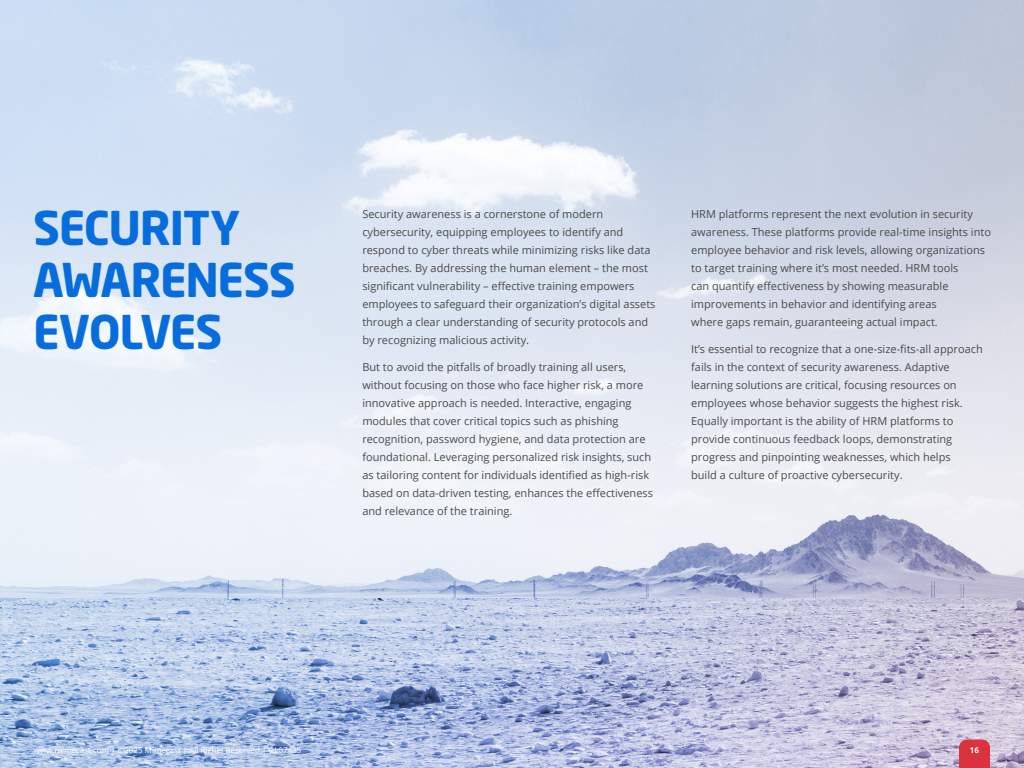
<style>
.page{position:relative;width:1024px;height:768px;background:#fff}
.page>*{position:absolute;margin:0;border:0;box-sizing:border-box;transform-origin:0 0}
.t1{font:700 46px/52px "Neo Sans W1 G";letter-spacing:-.03em;color:#076ddd}
.t2{font:11px/18px "Open Sans";color:#4a4a4a}
.t3{font:8px "Open Sans";color:#fff}
.t4{font:700 8px "Open Sans";color:#fff}
</style>
<div class="page">
<img style="left:0;top:0;width:1024px;height:768px">
<svg style="left:959px;top:740px;width:31px;height:28px"></svg>
<h1 class="t1" style="left:33px;top:201px;width:265px">SECURITY<br>AWARENESS<br>EVOLVES</h1>
<p class="t2" style="left:362px;top:205px;width:295px">Security awareness is a cornerstone of modern cybersecurity, equipping employees to identify and respond to cyber threats while minimizing risks like data breaches. By addressing the human element – the most significant vulnerability – effective training empowers employees to safeguard their organization’s digital assets through a clear understanding of security protocols and by recognizing malicious activity.</p>
<p class="t2" style="left:362px;top:358px;width:292px">But to avoid the pitfalls of broadly training all users, without focusing on those who face higher risk, a more innovative approach is needed. Interactive, engaging modules that cover critical topics such as phishing recognition, password hygiene, and data protection are foundational. Leveraging personalized risk insights, such as tailoring content for individuals identified as high-risk based on data-driven testing, enhances the effectiveness and relevance of the training.</p>
<p class="t2" style="left:691px;top:205px;width:301px">HRM platforms represent the next evolution in security awareness. These platforms provide real-time insights into employee behavior and risk levels, allowing organizations to target training where it’s most needed. HRM tools<br>can quantify effectiveness by showing measurable improvements in behavior and identifying areas<br>where gaps remain, guaranteeing actual impact.</p>
<p class="t2" style="left:691px;top:340px;width:293px">It’s essential to recognize that a one-size-fits-all approach fails in the context of security awareness. Adaptive learning solutions are critical, focusing resources on employees whose behavior suggests the highest risk.<br>Equally important is the ability of HRM platforms to provide continuous feedback loops, demonstrating progress and pinpointing weaknesses, which helps<br>build a culture of proactive cybersecurity.</p>
<p class="t3" style="left:34px;top:745px;width:269px">www.mimecast.com | ©2025 Mimecast | All Rights Reserved | GL07425</p>
<p class="t4" style="left:970px;top:745px;width:11px">16</p>
</div>
